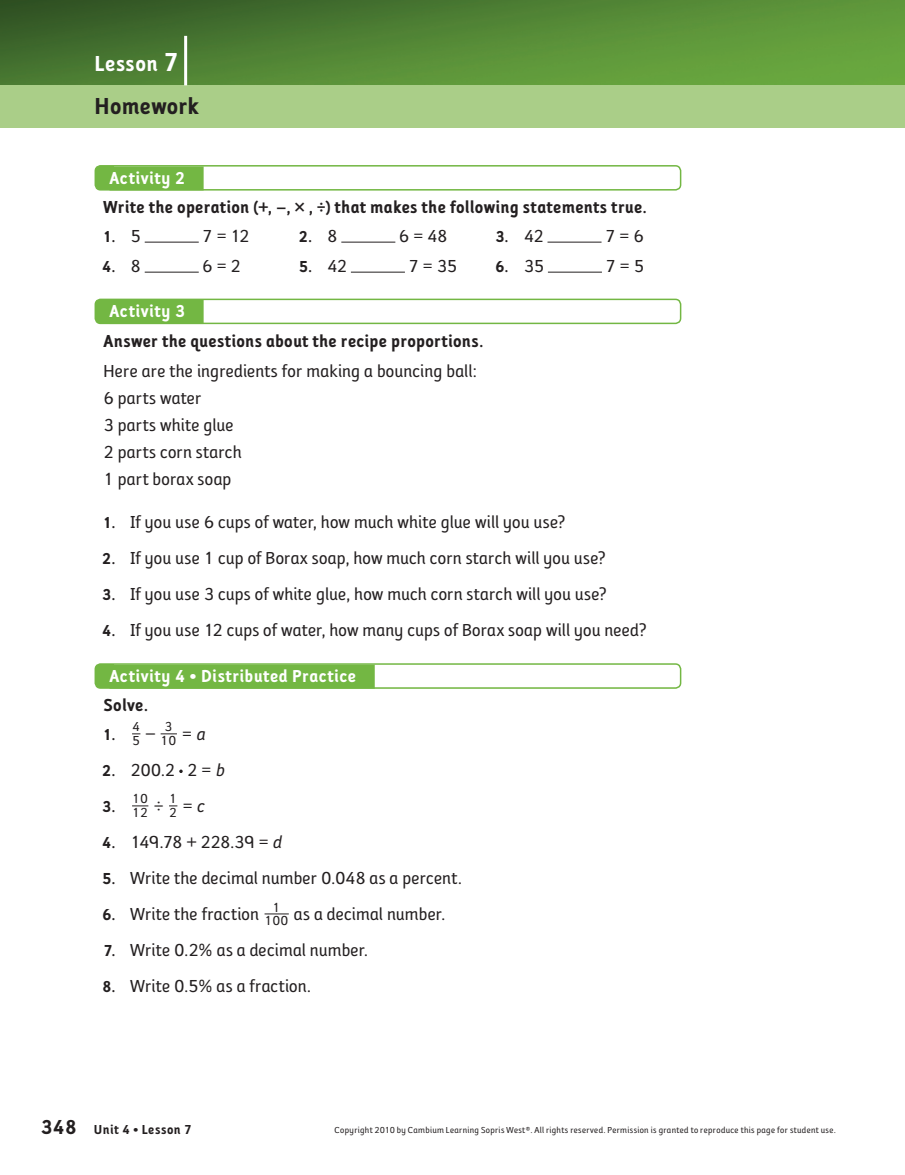
<style>
.page{position:relative;width:905px;height:1175px;background:#fff}
.page>*{position:absolute;margin:0;border:0;box-sizing:border-box;transform-origin:0 0}
.Topic_Head{font:24px "SW Folder Bold";letter-spacing:-.015em;color:#231f20}
.t1{font:22.5px "SW Folder Bold";color:#fff}
.NL{font:18px "SW Folder Regular";letter-spacing:-.015em;color:#231f20}
.Direction_Homework{font:18px "SW Folder Bold";letter-spacing:-.015em;color:#231f20}
.TX{font:18px "SW Folder Regular";letter-spacing:-.015em;color:#231f20}
.t2{font:18px "SW Folder Bold";color:#fff}
.NL-2{font:18px "SW Folder Regular";letter-spacing:-.05em;color:#231f20}
.NL-3{font:16.5px "SW Folder Bold";color:#231f20}
.t3{font:13.5px "SW Folder Bold";letter-spacing:.01em;color:#231f20}
.t4{font:13.5px/13.8px "SW Folder Regular";color:#231f20}
.t5{font:9px "SW Folder Regular";letter-spacing:.01em;color:#231f20}
.s1{font-size:27px}
.s2{font-family:"SW Folder Italic"}
.s3{font-size:21px}
</style>
<div class="page">
<img style="left:0;top:0;width:904px;height:85px">
<div style="left:0;top:85px;width:904px;height:43px;background:#aace88"></div>
<hr style="left:184px;top:36px;width:3px;height:49px;background:#fff">
<img style="left:904px;top:0;width:1px;height:128px">
<div style="left:110px;top:166px;width:94px;height:24px;background:#73b743"></div>
<div style="left:95px;top:165px;width:586px;height:25px;border:2px solid #73b743;border-radius:5px"></div>
<hr style="left:145px;top:242px;width:54px;height:1px;background:#231f20">
<hr style="left:341px;top:242px;width:54px;height:1px;background:#231f20">
<hr style="left:547px;top:242px;width:54px;height:1px;background:#231f20">
<hr style="left:145px;top:272px;width:54px;height:1px;background:#231f20">
<hr style="left:351px;top:272px;width:54px;height:1px;background:#231f20">
<hr style="left:548px;top:272px;width:54px;height:1px;background:#231f20">
<div style="left:110px;top:300px;width:94px;height:24px;background:#73b743"></div>
<div style="left:95px;top:298px;width:586px;height:26px;border:2px solid #73b743;border-radius:5px"></div>
<div style="left:110px;top:664px;width:265px;height:24px;background:#73b743"></div>
<div style="left:95px;top:663px;width:586px;height:25px;border:2px solid #73b743;border-radius:5px"></div>
<svg style="left:161px;top:733px;width:16px;height:1px"></svg>
<svg style="left:179px;top:769px;width:4px;height:4px"></svg>
<svg style="left:132px;top:805px;width:16px;height:1px"></svg>
<svg style="left:264px;top:913px;width:25px;height:1px"></svg>
<p class="t1" style="left:94px;top:50px;width:86px">Lesson <span class="s1">7</span></p>
<p class="Topic_Head" style="left:94px;top:93px;width:107px">Homework</p>
<p class="t2" style="left:110px;top:167px;width:78px">Activity 2</p>
<p class="Direction_Homework" style="left:104px;top:197px;width:545px">Write the operation (+, –, × , ÷) that makes the following statements true.</p>
<p class="NL-3" style="left:103px;top:227px;width:14px">1.</p>
<p class="NL" style="left:130px;top:226px;width:12px">5</p>
<p class="NL" style="left:202px;top:226px;width:49px">7 = 12</p>
<p class="NL-3" style="left:298px;top:227px;width:15px">2.</p>
<p class="NL" style="left:327px;top:226px;width:12px">8</p>
<p class="NL" style="left:399px;top:226px;width:51px">6 = 48</p>
<p class="NL-3" style="left:495px;top:227px;width:15px">3.</p>
<p class="NL" style="left:524px;top:226px;width:22px">42</p>
<p class="NL" style="left:605px;top:226px;width:40px">7 = 6</p>
<p class="NL-3" style="left:102px;top:257px;width:15px">4.</p>
<p class="NL" style="left:130px;top:256px;width:12px">8</p>
<p class="NL" style="left:202px;top:256px;width:40px">6 = 2</p>
<p class="NL-3" style="left:299px;top:257px;width:15px">5.</p>
<p class="NL" style="left:327px;top:256px;width:22px">42</p>
<p class="NL" style="left:408px;top:256px;width:50px">7 = 35</p>
<p class="NL-3" style="left:495px;top:257px;width:15px">6.</p>
<p class="NL" style="left:524px;top:256px;width:22px">35</p>
<p class="NL" style="left:605px;top:256px;width:40px">7 = 5</p>
<p class="t2" style="left:110px;top:301px;width:78px">Activity 3</p>
<p class="Direction_Homework" style="left:104px;top:330px;width:381px">Answer the questions about the recipe proportions.</p>
<p class="TX" style="left:104px;top:361px;width:375px">Here are the ingredients for making a bouncing ball:</p>
<p class="TX" style="left:104px;top:388px;width:100px">6 parts water</p>
<p class="TX" style="left:104px;top:415px;width:132px">3 parts white glue</p>
<p class="TX" style="left:104px;top:442px;width:140px">2 parts corn starch</p>
<p class="TX" style="left:104px;top:469px;width:130px">1 part borax soap</p>
<p class="NL-3" style="left:103px;top:513px;width:14px">1.</p>
<p class="NL" style="left:130px;top:512px;width:436px">If you use 6 cups of water, how much white glue will you use?</p>
<p class="NL-3" style="left:102px;top:549px;width:15px">2.</p>
<p class="NL" style="left:130px;top:548px;width:477px">If you use 1 cup of Borax soap, how much corn starch will you use?</p>
<p class="NL-3" style="left:102px;top:585px;width:15px">3.</p>
<p class="NL" style="left:130px;top:584px;width:477px">If you use 3 cups of white glue, how much corn starch will you use?</p>
<p class="NL-3" style="left:102px;top:621px;width:15px">4.</p>
<p class="NL" style="left:130px;top:620px;width:518px">If you use 12 cups of water, how many cups of Borax soap will you need?</p>
<p class="t2" style="left:110px;top:665px;width:248px">Activity 4 • Distributed Practice</p>
<p class="Direction_Homework" style="left:104px;top:695px;width:46px">Solve.</p>
<p class="NL-3" style="left:103px;top:725px;width:14px">1.</p>
<p class="t4" style="left:132px;top:720px;width:9px">4<br>5</p>
<p class="NL" style="left:145px;top:724px;width:12px">−</p>
<p class="t4" style="left:161px;top:720px;width:17px">3<br>10</p>
<p class="NL" style="left:182px;top:724px;width:25px">= <span class="s2">a</span></p>
<p class="NL-3" style="left:102px;top:761px;width:15px">2.</p>
<p class="NL" style="left:130px;top:760px;width:95px">200.2 · 2 = <span class="s2">b</span></p>
<p class="NL-3" style="left:102px;top:797px;width:15px">3.</p>
<p class="t4" style="left:132px;top:792px;width:17px">10<br>12</p>
<p class="NL" style="left:153px;top:796px;width:12px">÷</p>
<p class="t4" style="left:169px;top:792px;width:9px">1<br>2</p>
<p class="NL" style="left:182px;top:796px;width:24px">= <span class="s2">c</span></p>
<p class="NL-3" style="left:102px;top:833px;width:15px">4.</p>
<p class="NL-2" style="left:130px;top:832px;width:153px">149.78 + 228.39 = <span class="s2">d</span></p>
<p class="NL-3" style="left:102px;top:869px;width:15px">5.</p>
<p class="NL" style="left:130px;top:868px;width:333px">Write the decimal number 0.048 as a percent.</p>
<p class="NL-3" style="left:102px;top:905px;width:15px">6.</p>
<p class="NL" style="left:130px;top:904px;width:130px">Write the fraction</p>
<p class="t4" style="left:264px;top:900px;width:25px;text-align:center">1<br>100</p>
<p class="NL" style="left:294px;top:904px;width:153px">as a decimal number.</p>
<p class="NL-3" style="left:103px;top:941px;width:14px">7.</p>
<p class="NL" style="left:130px;top:940px;width:239px">Write 0.2% as a decimal number.</p>
<p class="NL-3" style="left:102px;top:977px;width:15px">8.</p>
<p class="NL" style="left:130px;top:976px;width:182px">Write 0.5% as a fraction.</p>
<p class="t3" style="left:40px;top:1122px;width:153px"><span class="s3">348</span> Unit 4 • Lesson 7</p>
<p class="t5" style="left:334px;top:1125px;width:503px">Copyright 2010 by Cambium Learning Sopris West®. All rights reserved. Permission is granted to reproduce this page for student use.</p>
</div>
